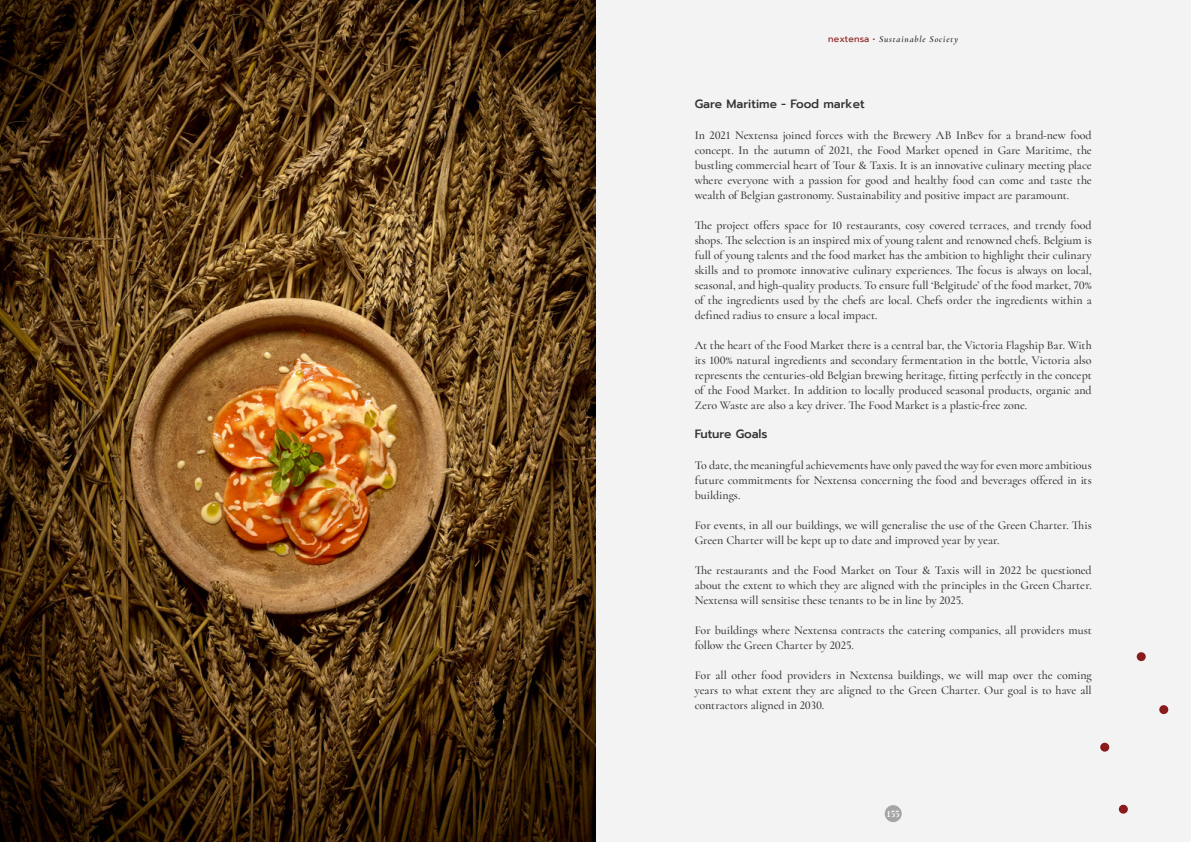
<style>
.page{position:relative;width:1191px;height:842px;background:#fff}
.page>*{position:absolute;margin:0;border:0;box-sizing:border-box;transform-origin:0 0}
.t1{font:500 12px/15px "Cormorant";color:#323332;text-align:justify}
.t2{font:500 12px "Prompt";color:#323332}
.t3{font:700 10px "Cormorant";color:#fff}
.t4{font:italic 600 9px "Cormorant";letter-spacing:.1em;color:#231f20}
.s1{font-family:"Prompt";font-weight:400;font-style:normal;color:#8a1a1b}
</style>
<div class="page">
<div style="left:596px;top:0;width:595px;height:842px;background:#f3f3f3"></div>
<img style="left:0;top:0;width:595px;height:842px">
<div style="left:1100px;top:743px;width:9px;height:9px;background:#8a1a1b;border-radius:50%"></div>
<div style="left:1136px;top:652px;width:9px;height:9px;background:#8a1a1b;border-radius:50%"></div>
<div style="left:1159px;top:705px;width:9px;height:9px;background:#8a1a1b;border-radius:50%"></div>
<div style="left:1118px;top:805px;width:9px;height:9px;background:#8a1a1b;border-radius:50%"></div>
<div style="left:884px;top:805px;width:17px;height:17px;background:#a4a5a4;border-radius:50%"></div>
<p class="t4" style="left:828px;top:34px;width:131px"><span class="s1">nextensa •</span> Sustainable Society</p>
<p class="t2" style="left:694px;top:95px;width:171px">Gare Maritime - Food market</p>
<p class="t1" style="left:694px;top:127px;width:398px">In 2021 Nextensa joined forces with the Brewery AB InBev for a brand-new food concept. In the autumn of 2021, the Food Market opened in Gare Maritime, the bustling commercial heart of Tour &amp; Taxis. It is an innovative culinary meeting place where everyone with a passion for good and healthy food can come and taste the wealth of Belgian gastronomy. Sustainability and positive impact are paramount.</p>
<p class="t1" style="left:694px;top:217px;width:398px">The project offers space for 10 restaurants, cosy covered terraces, and trendy food shops. The selection is an inspired mix of young talent and renowned chefs. Belgium is full of young talents and the food market has the ambition to highlight their culinary skills and to promote innovative culinary experiences. The focus is always on local, seasonal, and high-quality products. To ensure full ‘Belgitude’ of the food market, 70% of the ingredients used by the chefs are local. Chefs order the ingredients within a defined radius to ensure a local impact.</p>
<p class="t1" style="left:694px;top:337px;width:398px">At the heart of the Food Market there is a central bar, the Victoria Flagship Bar. With its 100% natural ingredients and secondary fermentation in the bottle, Victoria also represents the centuries-old Belgian brewing heritage, fitting perfectly in the concept of the Food Market. In addition to locally produced seasonal products, organic and Zero Waste are also a key driver. The Food Market is a plastic-free zone.</p>
<p class="t2" style="left:694px;top:426px;width:74px">Future Goals</p>
<p class="t1" style="left:694px;top:458px;width:398px">To date, the meaningful achievements have only paved the way for even more ambitious future commitments for Nextensa concerning the food and beverages offered in its buildings.</p>
<p class="t1" style="left:695px;top:518px;width:398px">For events, in all our buildings, we will generalise the use of the Green Charter. This<br>Green Charter will be kept up to date and improved year by year.</p>
<p class="t1" style="left:695px;top:563px;width:398px">The restaurants and the Food Market on Tour &amp; Taxis will in 2022 be questioned about the extent to which they are aligned with the principles in the Green Charter.<br>Nextensa will sensitise these tenants to be in line by 2025.</p>
<p class="t1" style="left:695px;top:623px;width:398px">For buildings where Nextensa contracts the catering companies, all providers must follow the Green Charter by 2025.</p>
<p class="t1" style="left:695px;top:668px;width:398px">For all other food providers in Nextensa buildings, we will map over the coming years to what extent they are aligned to the Green Charter. Our goal is to have all contractors aligned in 2030.</p>
<p class="t3" style="left:886px;top:807px;width:14px">155</p>
</div>
